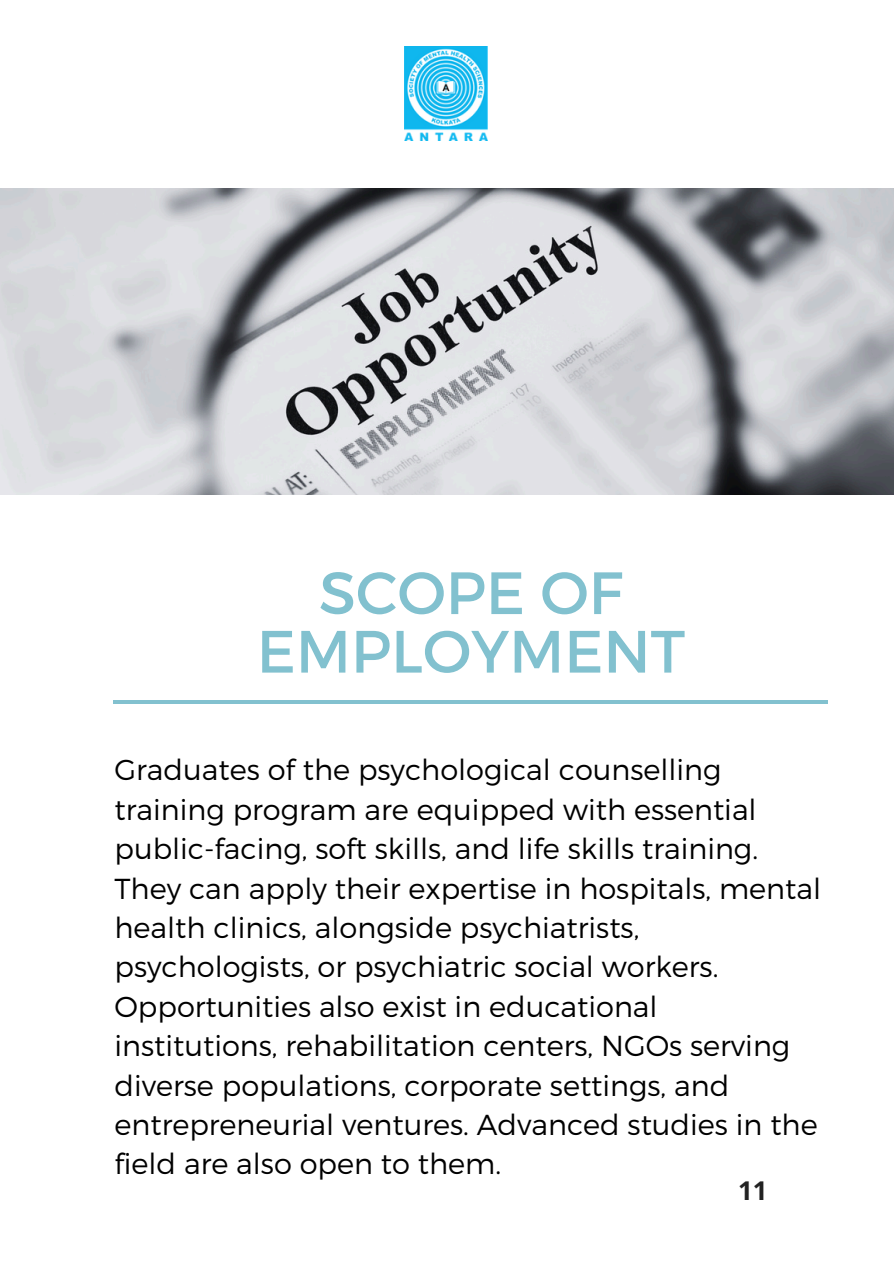
<style>
.page{position:relative;width:894px;height:1264px;background:#fff}
.page>*{position:absolute;margin:0;border:0;box-sizing:border-box;transform-origin:0 0}
.t1{font:59.55px/58.5px "Montserrat";color:#82c1cf;text-align:center}
.t2{font:300 28.8px/39.3px "Montserrat";color:#000}
.t3{font:700 25.8px "Open Sans";color:#222}
</style>
<div class="page">
<img style="left:0;top:188px;width:893px;height:306px">
<hr style="left:113px;top:700px;width:714px;height:3px;background:#82c1cf">
<img style="left:404px;top:47px;width:83px;height:93px">
<p class="t1" style="left:257px;top:560px;width:430px">SCOPE OF<br>EMPLOYMENT</p>
<p class="t2" style="left:114px;top:749px;width:707px">Graduates of the psychological counselling training program are equipped with essential public-facing, soft skills, and life skills training.<br>They can apply their expertise in hospitals, mental health clinics, alongside psychiatrists, psychologists, or psychiatric social workers.<br>Opportunities also exist in educational institutions, rehabilitation centers, NGOs serving diverse populations, corporate settings, and entrepreneurial ventures. Advanced studies in the field are also open to them.</p>
<h1 class="t3" style="left:737px;top:1172px;width:31px">11</h1>
</div>
